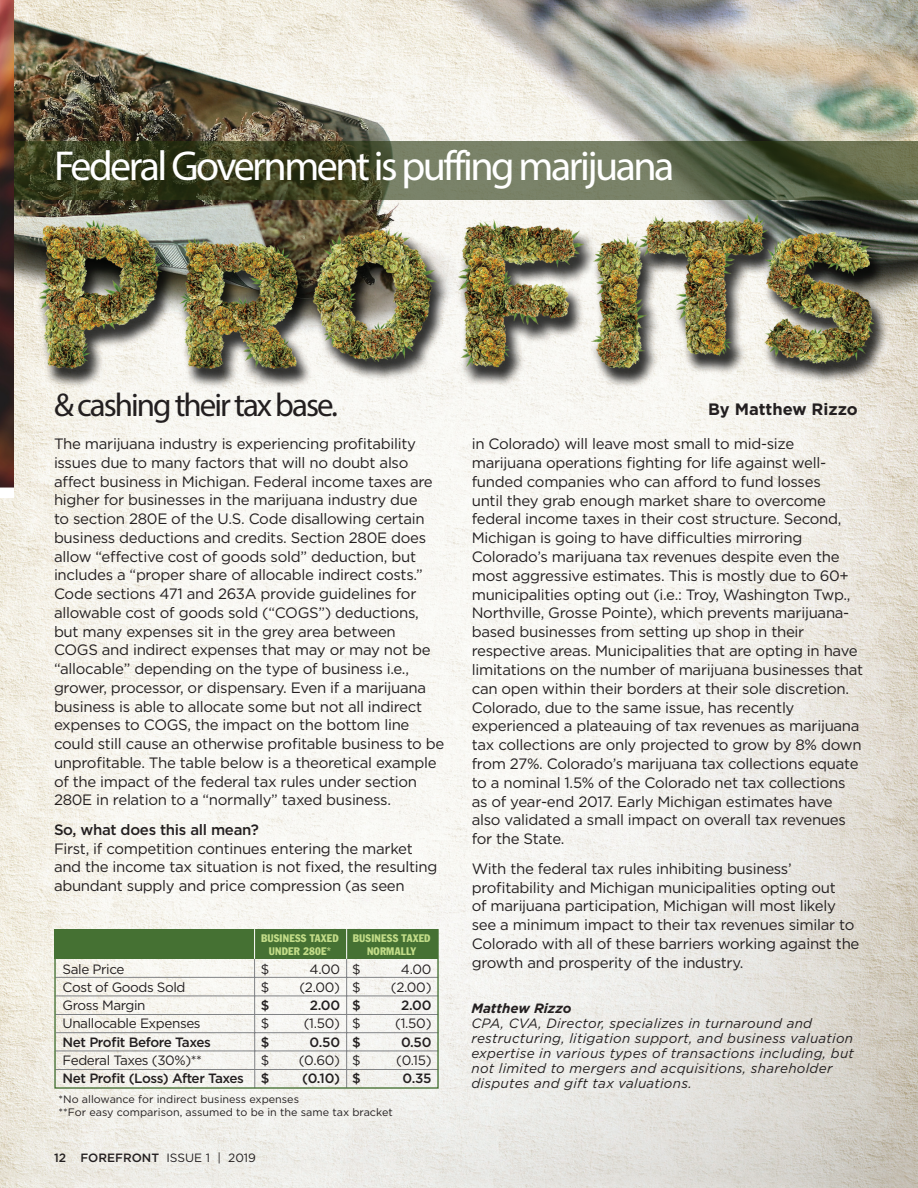
<style>
.page{position:relative;width:918px;height:1188px;background:#fff}
.page>*{position:absolute;margin:0;border:0;box-sizing:border-box;transform-origin:0 0}
.t1{font:42px "Myriad Pro";letter-spacing:-.06em;color:#fff}
.t2{font:33px "Myriad Pro";letter-spacing:-.06em;color:#231f20}
.t3{font:700 16.5px "Gotham";color:#231f20}
.t4{font:15px/18.8px "Gotham";letter-spacing:-.02em;color:#231f20}
.t5{font:italic 13.5px/15px "Gotham";letter-spacing:.02em;color:#231f20}
.t6{font:13.5px/18.3px "Gotham";letter-spacing:-.03em;color:#231f20;text-align:justify}
.t7{font:500 12px "Gotham";color:#231f20}
.t8{font:10.8px/13.5px "Gotham";color:#231f20}
.t9{font:condensed 10.8px/12.1px "Franklin Gothic";letter-spacing:.02em;color:#c2dc88;text-align:center}
.s1{font-weight:500}
.s2{font-weight:400}
.s3{font-weight:700}
</style>
<div class="page">
<img style="left:0;top:0;width:918px;height:1188px">
<hr style="left:254px;top:959px;width:1px;height:129px;background:#808285">
<hr style="left:346px;top:959px;width:1px;height:129px;background:#808285">
<hr style="left:55px;top:977px;width:383px;height:1px;background:#808285">
<hr style="left:55px;top:996px;width:383px;height:1px;background:#808285">
<hr style="left:55px;top:1014px;width:383px;height:1px;background:#808285">
<hr style="left:56px;top:1032px;width:383px;height:1px;background:#808285">
<hr style="left:55px;top:1051px;width:383px;height:1px;background:#808285">
<hr style="left:55px;top:1069px;width:383px;height:1px;background:#808285">
<div style="left:54px;top:929px;width:385px;height:160px;border:1px solid #457133"></div>
<div style="left:55px;top:930px;width:383px;height:29px;background:#457133"></div>
<hr style="left:254px;top:929px;width:1px;height:30px;background:#fff">
<hr style="left:346px;top:929px;width:1px;height:30px;background:#fff">
<svg style="left:14px;top:141px;width:904px;height:58px;background:#535b3e"></svg>
<img style="left:0;top:0;width:14px;height:497px">
<p class="t1" style="left:54px;top:140px;width:622px">Federal Government is puffing marijuana</p>
<p class="t2" style="left:54px;top:385px;width:286px">&amp; cashing their tax base.</p>
<p class="t3" style="left:708px;top:399px;width:151px">By Matthew Rizzo</p>
<p class="t4" style="left:54px;top:434px;width:392px">The marijuana industry is experiencing profitability issues due to many factors that will no doubt also affect business in Michigan. Federal income taxes are higher for businesses in the marijuana industry due<br>to section 280E of the U.S. Code disallowing certain business deductions and credits. Section 280E does allow “effective cost of goods sold” deduction, but includes a “proper share of allocable indirect costs.” Code sections 471 and 263A provide guidelines for allowable cost of goods sold (“COGS”) deductions, but many expenses sit in the grey area between<br>COGS and indirect expenses that may or may not be “allocable” depending on the type of business i.e., grower, processor, or dispensary. Even if a marijuana business is able to allocate some but not all indirect expenses to COGS, the impact on the bottom line could still cause an otherwise profitable business to be unprofitable. The table below is a theoretical example of the impact of the federal tax rules under section 280E in relation to a “normally” taxed business.</p>
<p class="t4" style="left:54px;top:820px;width:385px"><span class="s1">So, what does this all mean?<br></span>First, if competition continues entering the market and the income tax situation is not fixed, the resulting abundant supply and price compression (as seen</p>
<p class="t9" style="left:261px;top:932px;width:79px">BUSINESS TAXED<br>UNDER 280E*</p>
<p class="t9" style="left:353px;top:932px;width:79px">BUSINESS TAXED<br>NORMALLY</p>
<p class="t6" style="left:63px;top:959px;width:183px;text-align:left">Sale Price<br>Cost of Goods Sold<br>Gross Margin<br>Unallocable Expenses<br><span class="s1">Net Profit Before Taxes<br></span>Federal Taxes (30%)**<br><span class="s1">Net Profit (Loss) After Taxes</span></p>
<p class="t6" style="left:261px;top:959px;width:10px">$ $ <span class="s1">$ </span>$ <span class="s1">$ </span>$ <span class="s1">$</span></p>
<p class="t6" style="left:299px;top:959px;width:43px;text-align:right">4.00 (2.00)<br><span class="s1">2.00 </span>(1.50)<br><span class="s1">0.50 </span>(0.60) <span class="s1">(0.10)</span></p>
<p class="t6" style="left:352px;top:959px;width:10px">$ $ <span class="s1">$ </span>$ <span class="s1">$ </span>$ <span class="s1">$</span></p>
<p class="t6" style="left:391px;top:959px;width:42px;text-align:right">4.00 (2.00)<br><span class="s1">2.00 </span>(1.50)<br><span class="s1">0.50 </span>(0.15)<br><span class="s1">0.35</span></p>
<p class="t8" style="left:59px;top:1092px;width:336px">*No allowance for indirect business expenses<br>**For easy comparison, assumed to be in the same tax bracket</p>
<p class="t7" style="left:54px;top:1150px;width:204px">12 FOREFRONT <span class="s2">ISSUE 1 | 2019</span></p>
<p class="t4" style="left:472px;top:434px;width:393px">in Colorado) will leave most small to mid-size marijuana operations fighting for life against well&shy;funded companies who can afford to fund losses<br>until they grab enough market share to overcome federal income taxes in their cost structure. Second, Michigan is going to have difficulties mirroring Colorado’s marijuana tax revenues despite even the most aggressive estimates. This is mostly due to 60+ municipalities opting out (i.e.: Troy, Washington Twp., Northville, Grosse Pointe), which prevents marijuana&shy;based businesses from setting up shop in their respective areas. Municipalities that are opting in have limitations on the number of marijuana businesses that can open within their borders at their sole discretion.<br>Colorado, due to the same issue, has recently experienced a plateauing of tax revenues as marijuana tax collections are only projected to grow by 8% down from 27%. Colorado’s marijuana tax collections equate to a nominal 1.5% of the Colorado net tax collections as of year-end 2017. Early Michigan estimates have also validated a small impact on overall tax revenues for the State.</p>
<p class="t4" style="left:472px;top:859px;width:389px">With the federal tax rules inhibiting business’ profitability and Michigan municipalities opting out<br>of marijuana participation, Michigan will most likely see a minimum impact to their tax revenues similar to Colorado with all of these barriers working against the growth and prosperity of the industry.</p>
<p class="t5" style="left:471px;top:1001px;width:384px"><span class="s3">Matthew Rizzo<br></span>CPA, CVA, Director, specializes in turnaround and restructuring, litigation support, and business valuation expertise in various types of transactions including, but not limited to mergers and acquisitions, shareholder disputes and gift tax valuations.</p>
</div>
